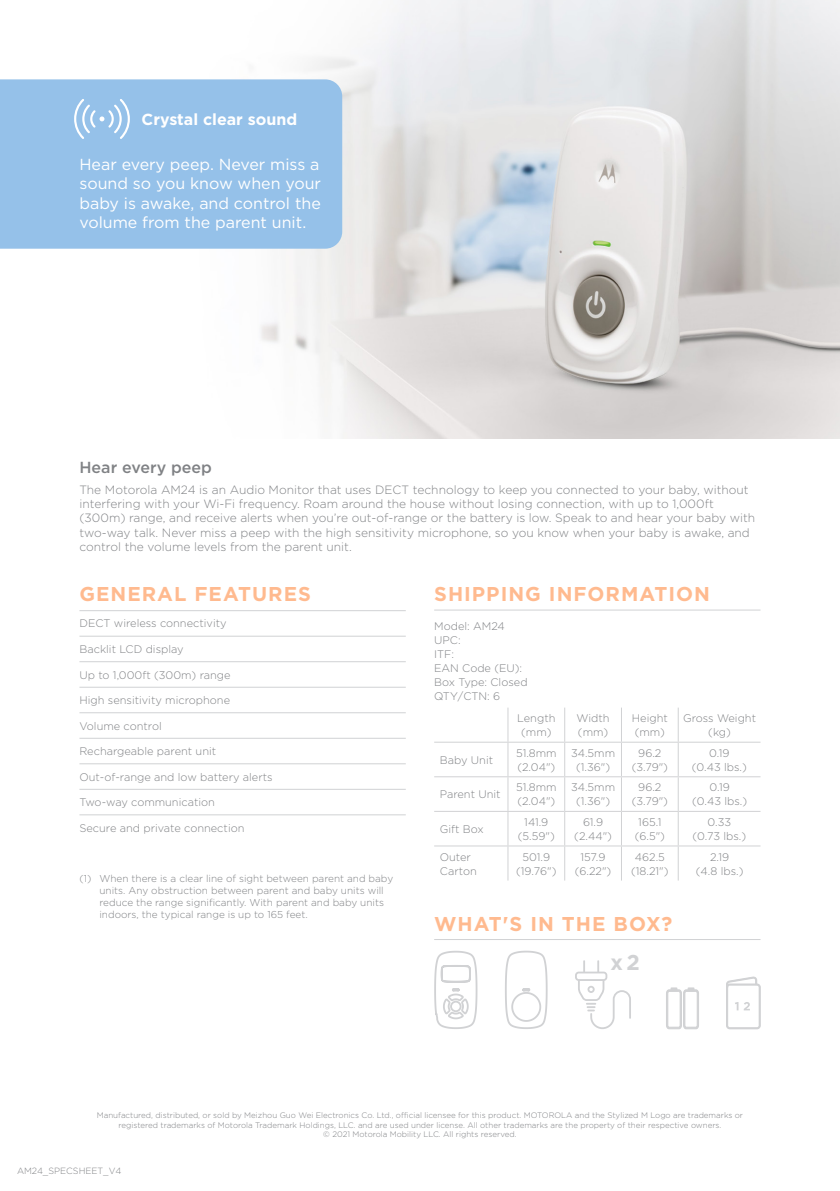
<style>
.page{position:relative;width:840px;height:1191px;background:#fff}
.page>*{position:absolute;margin:0;border:0;box-sizing:border-box;transform-origin:0 0}
.t1{font:700 21.4px "Gotham";color:#d1d2d4}
.t2{font:700 20px "Gotham";letter-spacing:.05em;color:#ffba8f}
.t3{font:16px/19.2px "Gotham";color:#fff;text-align:justify}
.t4{font:700 16px "Gotham";color:#fff}
.t5{font:500 16px "Gotham";color:#808285}
.t6{font:300 12px/14.4px "Gotham";color:#808285}
.t7{font:300 11px/14px "Gotham";color:#808285}
.t8{font:300 10px/12px "Gotham";color:#808285}
.t9{font:300 9px "Gotham";color:#808285}
.t10{font:300 8px/9.6px "Gotham";color:#808285;text-align:center}
</style>
<div class="page">
<img style="left:261px;top:0;width:578px;height:438px">
<hr style="left:79px;top:610px;width:326px;height:1px;background:#d1d2d4">
<hr style="left:79px;top:635px;width:326px;height:1px;background:#d1d2d4">
<hr style="left:79px;top:661px;width:326px;height:1px;background:#d1d2d4">
<hr style="left:79px;top:686px;width:326px;height:1px;background:#d1d2d4">
<hr style="left:79px;top:712px;width:326px;height:1px;background:#d1d2d4">
<hr style="left:79px;top:738px;width:326px;height:1px;background:#d1d2d4">
<hr style="left:79px;top:763px;width:326px;height:1px;background:#d1d2d4">
<hr style="left:79px;top:789px;width:326px;height:1px;background:#d1d2d4">
<hr style="left:79px;top:814px;width:326px;height:1px;background:#d1d2d4">
<hr style="left:434px;top:609px;width:326px;height:1px;background:#d1d2d4">
<hr style="left:507px;top:707px;width:1px;height:34px;background:#d1d2d4">
<hr style="left:564px;top:707px;width:1px;height:34px;background:#d1d2d4">
<hr style="left:620px;top:707px;width:1px;height:34px;background:#d1d2d4">
<hr style="left:677px;top:707px;width:1px;height:34px;background:#d1d2d4">
<hr style="left:434px;top:741px;width:73px;height:1px;background:#d1d2d4">
<hr style="left:507px;top:741px;width:57px;height:1px;background:#d1d2d4">
<hr style="left:507px;top:742px;width:1px;height:34px;background:#d1d2d4">
<hr style="left:564px;top:741px;width:57px;height:1px;background:#d1d2d4">
<hr style="left:564px;top:742px;width:1px;height:34px;background:#d1d2d4">
<hr style="left:621px;top:741px;width:56px;height:1px;background:#d1d2d4">
<hr style="left:620px;top:742px;width:1px;height:34px;background:#d1d2d4">
<hr style="left:677px;top:741px;width:83px;height:1px;background:#d1d2d4">
<hr style="left:677px;top:742px;width:1px;height:34px;background:#d1d2d4">
<hr style="left:434px;top:776px;width:73px;height:1px;background:#d1d2d4">
<hr style="left:507px;top:776px;width:57px;height:1px;background:#d1d2d4">
<hr style="left:507px;top:777px;width:1px;height:34px;background:#d1d2d4">
<hr style="left:564px;top:776px;width:57px;height:1px;background:#d1d2d4">
<hr style="left:564px;top:777px;width:1px;height:34px;background:#d1d2d4">
<hr style="left:621px;top:776px;width:56px;height:1px;background:#d1d2d4">
<hr style="left:620px;top:777px;width:1px;height:34px;background:#d1d2d4">
<hr style="left:677px;top:776px;width:83px;height:1px;background:#d1d2d4">
<hr style="left:677px;top:777px;width:1px;height:34px;background:#d1d2d4">
<hr style="left:434px;top:811px;width:73px;height:1px;background:#d1d2d4">
<hr style="left:507px;top:811px;width:57px;height:1px;background:#d1d2d4">
<hr style="left:507px;top:812px;width:1px;height:33px;background:#d1d2d4">
<hr style="left:564px;top:811px;width:57px;height:1px;background:#d1d2d4">
<hr style="left:564px;top:812px;width:1px;height:33px;background:#d1d2d4">
<hr style="left:621px;top:811px;width:56px;height:1px;background:#d1d2d4">
<hr style="left:620px;top:812px;width:1px;height:33px;background:#d1d2d4">
<hr style="left:677px;top:811px;width:83px;height:1px;background:#d1d2d4">
<hr style="left:677px;top:812px;width:1px;height:33px;background:#d1d2d4">
<hr style="left:434px;top:845px;width:73px;height:1px;background:#d1d2d4">
<hr style="left:507px;top:845px;width:57px;height:1px;background:#d1d2d4">
<hr style="left:507px;top:846px;width:1px;height:34px;background:#d1d2d4">
<hr style="left:564px;top:845px;width:57px;height:1px;background:#d1d2d4">
<hr style="left:564px;top:846px;width:1px;height:34px;background:#d1d2d4">
<hr style="left:621px;top:845px;width:56px;height:1px;background:#d1d2d4">
<hr style="left:620px;top:846px;width:1px;height:34px;background:#d1d2d4">
<hr style="left:677px;top:845px;width:83px;height:1px;background:#d1d2d4">
<hr style="left:677px;top:846px;width:1px;height:34px;background:#d1d2d4">
<hr style="left:434px;top:939px;width:326px;height:1px;background:#d1d2d4">
<svg style="left:726px;top:976px;width:34px;height:53px"></svg>
<svg style="left:575px;top:960px;width:55px;height:69px"></svg>
<svg style="left:434px;top:950px;width:44px;height:79px"></svg>
<svg style="left:505px;top:950px;width:43px;height:79px"></svg>
<div style="left:0;top:79px;width:342px;height:170px;background:#95c1e9"></div>
<svg style="left:74px;top:99px;width:56px;height:40px;background:#a8cced"></svg>
<svg style="left:666px;top:987px;width:32px;height:42px"></svg>
<p class="t4" style="left:141px;top:109px;width:157px">Crystal clear sound</p>
<p class="t3" style="left:79px;top:154px;width:243px">Hear every peep. Never miss a sound so you know when your baby is awake, and control the volume from the parent unit.</p>
<p class="t5" style="left:79px;top:457px;width:134px">Hear every peep</p>
<p class="t6" style="left:79px;top:482px;width:677px">The Motorola AM24 is an Audio Monitor that uses DECT technology to keep you connected to your baby, without interfering with your Wi-Fi frequency. Roam around the house without losing connection, with up to 1,000ft (300m) range, and receive alerts when you’re out-of-range or the battery is low. Speak to and hear your baby with two-way talk. Never miss a peep with the high sensitivity microphone, so you know when your baby is awake, and control the volume levels from the parent unit.</p>
<p class="t2" style="left:79px;top:581px;width:233px">GENERAL FEATURES</p>
<p class="t7" style="left:79px;top:616px;width:149px">DECT wireless connectivity</p>
<p class="t7" style="left:79px;top:642px;width:106px">Backlit LCD display</p>
<p class="t7" style="left:79px;top:667px;width:152px">Up to 1,000ft (300m) range</p>
<p class="t7" style="left:79px;top:693px;width:152px">High sensitivity microphone</p>
<p class="t7" style="left:79px;top:718px;width:84px">Volume control</p>
<p class="t7" style="left:79px;top:744px;width:138px">Rechargeable parent unit</p>
<p class="t7" style="left:79px;top:769px;width:195px">Out-of-range and low battery alerts</p>
<p class="t7" style="left:79px;top:795px;width:137px">Two-way communication</p>
<p class="t7" style="left:79px;top:820px;width:166px">Secure and private connection</p>
<p class="t8" style="left:99px;top:872px;width:295px;text-indent:-20px">(1) When there is a clear line of sight between parent and baby units. Any obstruction between parent and baby units will reduce the range significantly. With parent and baby units indoors, the typical range is up to 165 feet.</p>
<p class="t2" style="left:434px;top:581px;width:277px">SHIPPING INFORMATION</p>
<p class="t7" style="left:434px;top:618px;width:72px">Model: AM24</p>
<p class="t7" style="left:434px;top:632px;width:28px">UPC:</p>
<p class="t7" style="left:434px;top:646px;width:21px">ITF:</p>
<p class="t7" style="left:434px;top:660px;width:89px">EAN Code (EU):</p>
<p class="t7" style="left:434px;top:674px;width:95px">Box Type: Closed<br>QTY/CTN: 6</p>
<p class="t7" style="left:517px;top:711px;width:40px">Length</p>
<p class="t7" style="left:521px;top:725px;width:32px">(mm)</p>
<p class="t7" style="left:576px;top:711px;width:35px">Width</p>
<p class="t7" style="left:577px;top:725px;width:32px">(mm)</p>
<p class="t7" style="left:631px;top:711px;width:37px">Height (mm)</p>
<p class="t7" style="left:682px;top:711px;width:74px;text-align:center">Gross Weight (kg)</p>
<p class="t7" style="left:439px;top:752px;width:55px">Baby Unit</p>
<p class="t7" style="left:439px;top:787px;width:62px">Parent Unit</p>
<p class="t7" style="left:439px;top:822px;width:45px">Gift Box</p>
<p class="t7" style="left:515px;top:745px;width:42px">51.8mm</p>
<p class="t7" style="left:517px;top:759px;width:39px">(2.04")</p>
<p class="t7" style="left:515px;top:780px;width:42px">51.8mm</p>
<p class="t7" style="left:517px;top:794px;width:39px">(2.04")</p>
<p class="t7" style="left:524px;top:815px;width:26px">141.9</p>
<p class="t7" style="left:517px;top:829px;width:38px">(5.59")</p>
<p class="t7" style="left:439px;top:849px;width:38px">Outer<br>Carton</p>
<p class="t7" style="left:522px;top:849px;width:29px">501.9</p>
<p class="t7" style="left:516px;top:863px;width:42px">(19.76")</p>
<p class="t7" style="left:570px;top:745px;width:46px">34.5mm</p>
<p class="t7" style="left:575px;top:759px;width:35px">(1.36")</p>
<p class="t7" style="left:570px;top:780px;width:46px">34.5mm</p>
<p class="t7" style="left:575px;top:794px;width:35px">(1.36")</p>
<p class="t7" style="left:582px;top:815px;width:22px">61.9</p>
<p class="t7" style="left:574px;top:829px;width:39px">(2.44")</p>
<p class="t7" style="left:580px;top:849px;width:26px">157.9</p>
<p class="t7" style="left:574px;top:863px;width:38px">(6.22")</p>
<p class="t7" style="left:638px;top:745px;width:25px">96.2</p>
<p class="t7" style="left:631px;top:759px;width:38px">(3.79")</p>
<p class="t7" style="left:638px;top:780px;width:25px">96.2</p>
<p class="t7" style="left:631px;top:794px;width:38px">(3.79")</p>
<p class="t7" style="left:638px;top:815px;width:25px">165.1</p>
<p class="t7" style="left:634px;top:829px;width:32px">(6.5")</p>
<p class="t7" style="left:634px;top:849px;width:32px">462.5</p>
<p class="t7" style="left:630px;top:863px;width:39px">(18.21")</p>
<p class="t2" style="left:434px;top:910px;width:239px">WHAT'S IN THE BOX?</p>
<h1 class="t1" style="left:610px;top:948px;width:31px">x2</h1>
<p class="t7" style="left:708px;top:745px;width:22px">0.19</p>
<p class="t7" style="left:691px;top:759px;width:56px">(0.43 lbs.)</p>
<p class="t7" style="left:709px;top:780px;width:22px">0.19</p>
<p class="t7" style="left:691px;top:794px;width:56px">(0.43 lbs.)</p>
<p class="t7" style="left:707px;top:815px;width:25px">0.33</p>
<p class="t7" style="left:692px;top:829px;width:55px">(0.73 lbs.)</p>
<p class="t7" style="left:709px;top:849px;width:21px">2.19</p>
<p class="t7" style="left:695px;top:863px;width:49px">(4.8 lbs.)</p>
<p class="t10" style="left:97px;top:1110px;width:647px">Manufactured, distributed, or sold by Meizhou Guo Wei Electronics Co. Ltd., official licensee for this product. MOTOROLA and the Stylized M Logo are trademarks or registered trademarks of Motorola Trademark Holdings, LLC. and are used under license. All other trademarks are the property of their respective owners.<br>© 2021 Motorola Mobility LLC. All rights reserved.</p>
<p class="t9" style="left:17px;top:1165px;width:106px">AM24_SPECSHEET_V4</p>
</div>
